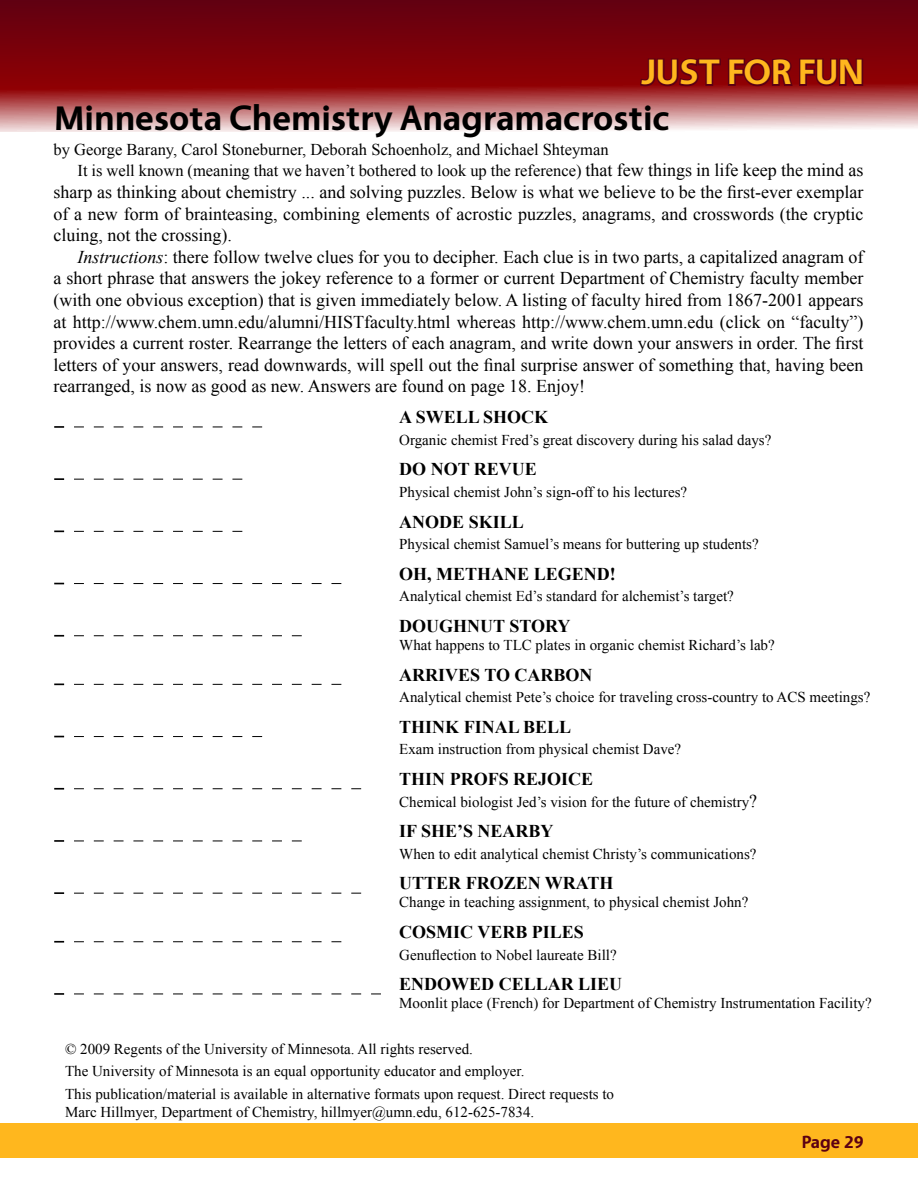
<style>
.page{position:relative;width:918px;height:1188px;background:#fff}
.page>*{position:absolute;margin:0;border:0;box-sizing:border-box;transform-origin:0 0}
.t1{font:700 36px "Vegur";color:#000}
.t2{font:700 36px "Vegur";color:#ffb71e}
.t3{font:18px/21.6px "Times New Roman";color:#000;text-align:justify}
.t4{font:700 18px "Times New Roman";color:#000}
.t5{font:700 18px "Vegur";color:#5b0013}
.t6{font:16.5px/21.6px "Times New Roman";color:#000}
.t7{font:15px/22.5px "Times New Roman";color:#000}
.s1{font-size:18px}
.s2{font-style:italic}
</style>
<div class="page">
<div style="left:0;top:1123px;width:918px;height:34px;background:#ffb71e"></div>
<svg style="left:0;top:0;width:918px;height:132px;background:#942d35"></svg>
<svg style="left:638px;top:56px;width:227px;height:32px;background:#74010c"></svg>
<svg style="left:54px;top:426px;width:10px;height:2px"></svg>
<svg style="left:54px;top:478px;width:10px;height:2px"></svg>
<svg style="left:54px;top:635px;width:10px;height:2px"></svg>
<svg style="left:54px;top:788px;width:10px;height:2px"></svg>
<svg style="left:54px;top:840px;width:10px;height:2px"></svg>
<svg style="left:54px;top:892px;width:10px;height:2px"></svg>
<svg style="left:54px;top:941px;width:10px;height:2px"></svg>
<svg style="left:54px;top:993px;width:10px;height:2px"></svg>
<h1 class="t2" style="left:642px;top:57px;width:107px">Just for</h1>
<h1 class="t2" style="left:798px;top:57px;width:62px">Fun</h1>
<h1 class="t1" style="left:54px;top:103px;width:617px">Minnesota Chemistry Anagramacrostic</h1>
<p class="t6" style="left:78px;top:138px;width:787px;text-indent:-24px">by George Barany, Carol Stoneburner, Deborah Schoenholz, and Michael Shteyman<br>It is well known (meaning that we haven’t bothered to look up the reference) <span class="s1">that few things in life keep the mind as</span></p>
<p class="t3" style="left:54px;top:181px;width:812px">sharp as thinking about chemistry ... and solving puzzles. Below is what we believe to be the first-ever exemplar of a new form of brainteasing, combining elements of acrostic puzzles, anagrams, and crosswords (the cryptic cluing, not the crossing).</p>
<p class="t3" style="left:54px;top:246px;width:812px;text-indent:24px"><span class="s2">Instructions</span>: there follow twelve clues for you to decipher. Each clue is in two parts, a capitalized anagram of a short phrase that answers the jokey reference to a former or current Department of Chemistry faculty member (with one obvious exception) that is given immediately below. A listing of faculty hired from 1867-2001 appears at http://www.chem.umn.edu/alumni/HISTfaculty.html whereas http://www.chem.umn.edu (click on “faculty”) provides a current roster. Rearrange the letters of each anagram, and write down your answers in order. The first letters of your answers, read downwards, will spell out the final surprise answer of something that, having been rearranged, is now as good as new. Answers are found on page 18. Enjoy!</p>
<p class="t4" style="left:399px;top:405px;width:30px">A SWELL</p>
<p class="t4" style="left:483px;top:405px;width:14px">SHOCK</p>
<p class="t7" style="left:399px;top:428px;width:374px">Organic chemist Fred’s great discovery during his salad days?</p>
<p class="t4" style="left:399px;top:457px;width:139px">DO NOT REVUE</p>
<p class="t7" style="left:399px;top:480px;width:290px">Physical chemist John’s sign-off to his lectures?</p>
<p class="t4" style="left:399px;top:509px;width:27px">ANODE</p>
<p class="t4" style="left:469px;top:509px;width:12px">SKILL</p>
<p class="t7" style="left:399px;top:533px;width:361px">Physical chemist Samuel’s means for buttering up students?</p>
<p class="t4" style="left:399px;top:561px;width:218px">OH, METHANE LEGEND!</p>
<p class="t7" style="left:399px;top:585px;width:336px">Analytical chemist Ed’s standard for alchemist’s target?</p>
<p class="t4" style="left:399px;top:613px;width:15px">DOUGHNUT</p>
<p class="t4" style="left:509px;top:613px;width:13px">STORY</p>
<p class="t7" style="left:399px;top:633px;width:377px">What happens to TLC plates in organic chemist Richard’s lab?</p>
<p class="t4" style="left:399px;top:662px;width:195px">ARRIVES TO C ARBON</p>
<p class="t7" style="left:399px;top:686px;width:473px">Analytical chemist Pete’s choice for traveling cross-country to ACS meetings?</p>
<p class="t4" style="left:399px;top:714px;width:25px">THINK</p>
<p class="t4" style="left:464px;top:714px;width:23px">FINAL</p>
<p class="t4" style="left:523px;top:714px;width:25px">BELL</p>
<p class="t7" style="left:399px;top:738px;width:284px">Exam instruction from physical chemist Dave?</p>
<p class="t4" style="left:399px;top:766px;width:151px">THIN PROFS REJOICE</p>
<p class="t7" style="left:399px;top:790px;width:359px">Chemical biologist Jed’s vision for the future of chemistry<span class="s1">?</span></p>
<p class="t4" style="left:399px;top:819px;width:105px">IF SHE ’S NEARBY</p>
<p class="t7" style="left:399px;top:842px;width:359px">When to edit analytical chemist Christy’s communications?</p>
<p class="t4" style="left:399px;top:871px;width:27px">UTTER</p>
<p class="t4" style="left:466px;top:871px;width:111px">FROZEN WRATH</p>
<p class="t7" style="left:399px;top:891px;width:351px">Change in teaching assignment, to physical chemist John?</p>
<p class="t4" style="left:399px;top:919px;width:186px">COSMIC VERB PILES</p>
<p class="t7" style="left:399px;top:943px;width:219px">Genuflection to Nobel laureate Bill?</p>
<p class="t4" style="left:399px;top:972px;width:225px">ENDOWED CELLAR LIEU</p>
<p class="t7" style="left:399px;top:992px;width:474px">Moonlit place (French) for Department of Chemistry Instrumentation Facility?</p>
<p class="t7" style="left:65px;top:1037px;width:551px">© 2009 Regents of the University of Minnesota. All rights reserved.<br>The University of Minnesota is an equal opportunity educator and employer.<br>This publication/material is available in alternative formats upon request. Direct requests to</p>
<p class="t7" style="left:65px;top:1100px;width:471px">Marc Hillmyer, Department of Chemistry, hillmyer@umn.edu, 612-625-7834.</p>
<p class="t5" style="left:802px;top:1134px;width:64px">Page 29</p>
</div>
